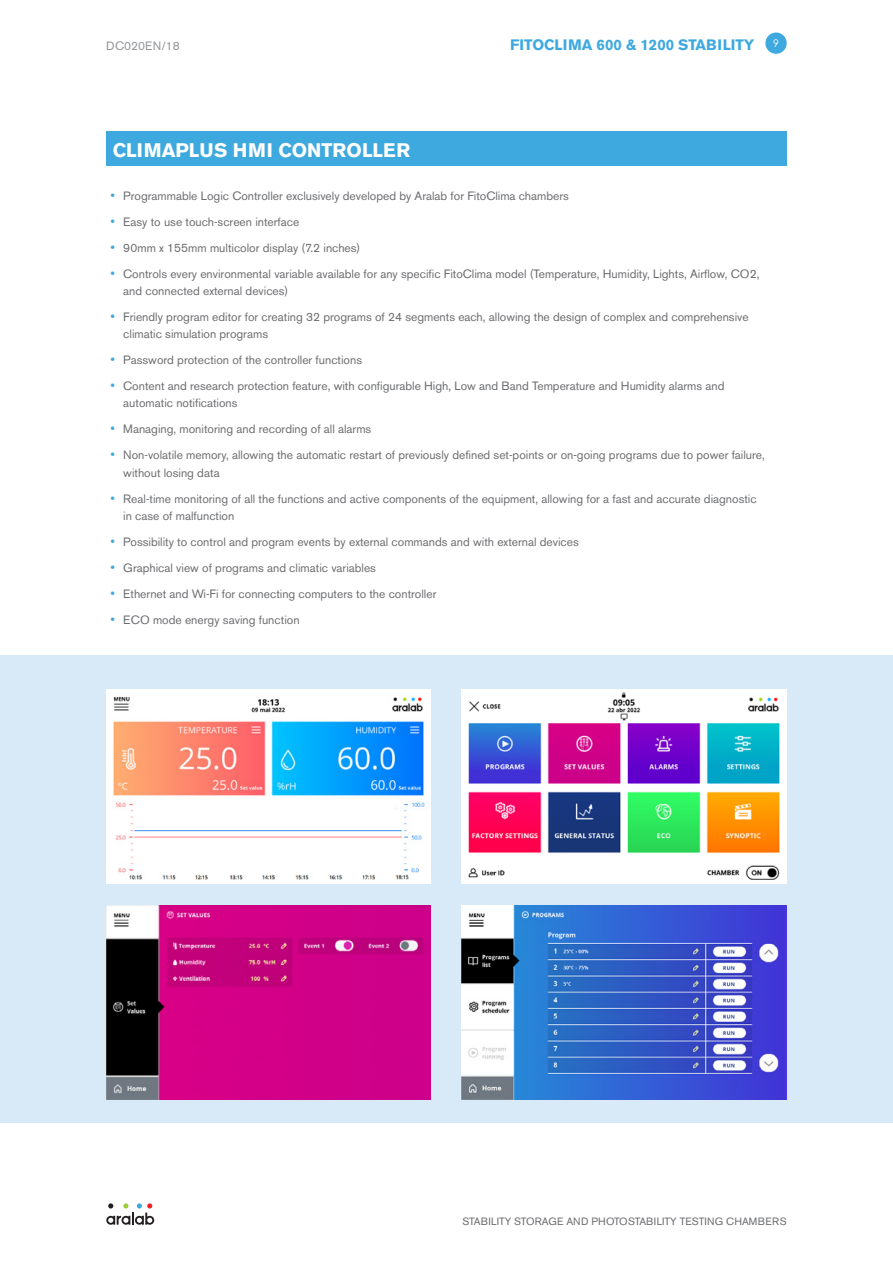
<style>
.page{position:relative;width:893px;height:1263px;background:#fff}
.page>*{position:absolute;margin:0;border:0;box-sizing:border-box;transform-origin:0 0}
.t1{font:700 19.5px "Akzidenz Grotesk BE";color:#fff}
.t2{font:700 15px "Akzidenz Grotesk BE";color:#3ea9df}
.t3{font:12px/17.4px "Akzidenz Grotesk BE";color:#6c6d70}
.t4{font:12px "Akzidenz Grotesk BE";color:#939598}
.t5{font:10.5px "Akzidenz Grotesk BE";color:#6c6d70}
.s1{font-size:13.5px;color:#3ea9df}
</style>
<div class="page">
<div style="left:0;top:656px;width:893px;height:467px;background:#d8e9f7"></div>
<div style="left:106px;top:132px;width:681px;height:34px;background:#3ea9df"></div>
<img style="left:106px;top:690px;width:325px;height:194px">
<img style="left:462px;top:690px;width:324px;height:194px">
<img style="left:106px;top:905px;width:325px;height:194px">
<img style="left:462px;top:905px;width:324px;height:194px">
<div style="left:765px;top:33px;width:22px;height:21px;background:#3ea9df;border-radius:50%"></div>
<svg style="left:106px;top:1203px;width:48px;height:22px"></svg>
<p class="t4" style="left:106px;top:39px;width:75px">DC020EN/18</p>
<p class="t2" style="left:510px;top:36px;width:270px">FITOCLIMA 600 &amp; 1200 STABILITY <sup>9</sup></p>
<p class="t1" style="left:113px;top:139px;width:299px">CLIMAPLUS HMI CONTROLLER</p>
<p class="t3" style="left:111px;top:187px;width:460px"><span class="s1">•</span> Programmable Logic Controller exclusively developed by Aralab for FitoClima chambers</p>
<p class="t3" style="left:111px;top:213px;width:190px"><span class="s1">•</span> Easy to use touch-screen interface</p>
<p class="t3" style="left:111px;top:239px;width:251px"><span class="s1">•</span> 90mm x 155mm multicolor display (7.2 inches)</p>
<p class="t3" style="left:123px;top:265px;width:638px;text-indent:-13px"><span class="s1">•</span> Controls every environmental variable available for any specific FitoClima model (Temperature, Humidity, Lights, Airflow, CO2, and connected external devices)</p>
<p class="t3" style="left:123px;top:308px;width:627px;text-indent:-13px"><span class="s1">•</span> Friendly program editor for creating 32 programs of 24 segments each, allowing the design of complex and comprehensive climatic simulation programs</p>
<p class="t3" style="left:111px;top:351px;width:253px"><span class="s1">•</span> Password protection of the controller functions</p>
<p class="t3" style="left:123px;top:377px;width:603px;text-indent:-13px"><span class="s1">•</span> Content and research protection feature, with configurable High, Low and Band Temperature and Humidity alarms and automatic notifications</p>
<p class="t3" style="left:111px;top:420px;width:262px"><span class="s1">•</span> Managing, monitoring and recording of all alarms</p>
<p class="t3" style="left:123px;top:446px;width:643px;text-indent:-13px"><span class="s1">•</span> Non-volatile memory, allowing the automatic restart of previously defined set-points or on-going programs due to power failure, without losing data</p>
<p class="t3" style="left:123px;top:490px;width:635px;text-indent:-13px"><span class="s1">•</span> Real-time monitoring of all the functions and active components of the equipment, allowing for a fast and accurate diagnostic in case of malfunction</p>
<p class="t3" style="left:111px;top:533px;width:470px"><span class="s1">•</span> Possibility to control and program events by external commands and with external devices</p>
<p class="t3" style="left:111px;top:559px;width:267px"><span class="s1">•</span> Graphical view of programs and climatic variables</p>
<p class="t3" style="left:111px;top:585px;width:327px"><span class="s1">•</span> Ethernet and Wi-Fi for connecting computers to the controller</p>
<p class="t3" style="left:111px;top:611px;width:191px"><span class="s1">•</span> ECO mode energy saving function</p>
<p class="t5" style="left:462px;top:1215px;width:326px">STABILITY STORAGE AND PHOTOSTABILITY TESTING CHAMBERS</p>
</div>
